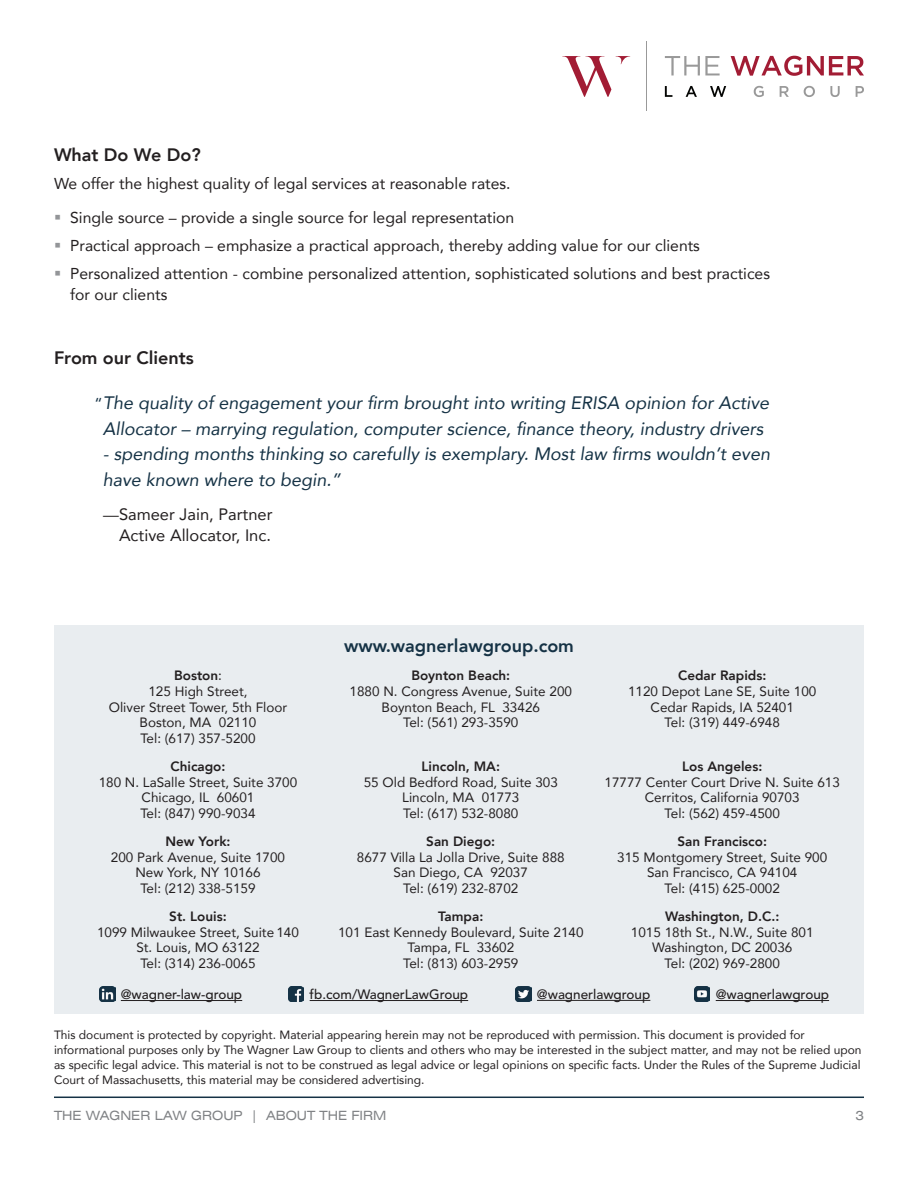
<style>
.page{position:relative;width:918px;height:1188px;background:#fff}
.page>*{position:absolute;margin:0;border:0;box-sizing:border-box;transform-origin:0 0}
.body_copy{font:italic 18px/25.5px "Avenir";color:#153245;text-align:center}
.subhead{font:800 18px "Avenir";color:#231f20}
.subhead-2{font:800 18px "Avenir";color:#153245}
.body_copy-2{font:16.5px/21px "Avenir";color:#231f20;text-align:right}
.body_copy-3{font:15.75px/21px "Avenir";color:#231f20}
.body_copy-4{font:13.5px/15.8px "Avenir";color:#231f20;text-align:center}
.body_copy-5{font:800 13.5px "Avenir";color:#231f20}
.body_copy-6{font:500 13.5px "Avenir";color:#231f20}
.t1{font:expanded 12.75px "Swiss 721 BT";color:#808285}
.bullets{font:12px/15px "Avenir";color:#231f20}
.s1{font-style:normal;font-size:15.75px}
.s2{font-size:15.75px}
.s3{font-weight:400}
</style>
<div class="page">
<svg style="left:731px;top:56px;width:133px;height:20px"></svg>
<svg style="left:665px;top:56px;width:55px;height:19px"></svg>
<svg style="left:665px;top:86px;width:61px;height:11px"></svg>
<svg style="left:754px;top:86px;width:110px;height:11px"></svg>
<hr style="left:646px;top:42px;width:1px;height:69px;background:#999">
<svg style="left:562px;top:56px;width:68px;height:41px"></svg>
<hr style="left:54px;top:1097px;width:810px;height:1px;background:#153245">
<div style="left:54px;top:625px;width:810px;height:389px;background:#e9edf0"></div>
<img style="left:100px;top:986px;width:15px;height:16px">
<hr style="left:121px;top:1000px;width:121px;height:1px;background:#231f20">
<img style="left:288px;top:986px;width:16px;height:16px">
<hr style="left:310px;top:1000px;width:158px;height:1px;background:#231f20">
<img style="left:516px;top:986px;width:15px;height:16px">
<hr style="left:537px;top:1000px;width:113px;height:1px;background:#231f20">
<img style="left:694px;top:986px;width:16px;height:16px">
<hr style="left:716px;top:1000px;width:113px;height:1px;background:#231f20">
<p class="subhead" style="left:54px;top:141px;width:148px">What Do We Do?</p>
<p class="body_copy-3" style="left:54px;top:172px;width:458px">We offer the highest quality of legal services at reasonable rates.</p>
<p class="body_copy-3" style="left:70px;top:207px;width:446px">Single source – provide a single source for legal representation</p>
<p class="body_copy-3" style="left:70px;top:235px;width:631px">Practical approach – emphasize a practical approach, thereby adding value for our clients</p>
<p class="body_copy-3" style="left:70px;top:262px;width:701px">Personalized attention - combine personalized attention, sophisticated solutions and best practices for our clients</p>
<p class="subhead" style="left:54px;top:343px;width:141px">From our Clients</p>
<p class="body_copy" style="left:94px;top:390px;width:676px"><span class="s1">“</span>The quality of engagement your firm brought into writing ERISA opinion for Active<br>Allocator – marrying regulation, computer science, finance theory, industry drivers</p>
<p class="body_copy" style="left:103px;top:441px;width:669px;text-align:left">- spending months thinking so carefully is exemplary. Most law firms wouldn’t even have known where to begin.”</p>
<p class="body_copy-2" style="left:103px;top:504px;width:171px"><span class="s2">—</span>Sameer Jain, Partner<br>Active Allocator, Inc.</p>
<p class="subhead-2" style="left:344px;top:631px;width:231px">www.wagnerlawgroup.com</p>
<p class="body_copy-5" style="left:411px;top:665px;width:100px">Boynton Beach:</p>
<p class="body_copy-4" style="left:350px;top:683px;width:224px">1880 N. Congress Avenue, Suite 200</p>
<p class="body_copy-4" style="left:382px;top:699px;width:160px">Boynton Beach, FL 33426</p>
<p class="body_copy-4" style="left:403px;top:714px;width:117px">Tel: (561) 293-3590</p>
<p class="body_copy-5" style="left:422px;top:756px;width:80px">Lincoln, MA:</p>
<p class="body_copy-4" style="left:364px;top:774px;width:196px">55 Old Bedford Road, Suite 303</p>
<p class="body_copy-4" style="left:402px;top:789px;width:119px">Lincoln, MA 01773</p>
<p class="body_copy-4" style="left:403px;top:805px;width:117px">Tel: (617) 532-8080</p>
<p class="body_copy-5" style="left:426px;top:831px;width:70px">San Diego:</p>
<p class="body_copy-4" style="left:357px;top:849px;width:209px">8677 Villa La Jolla Drive, Suite 888</p>
<p class="body_copy-4" style="left:394px;top:864px;width:136px">San Diego, CA 92037</p>
<p class="body_copy-4" style="left:403px;top:880px;width:117px">Tel: (619) 232-8702</p>
<p class="body_copy-5" style="left:438px;top:906px;width:47px">Tampa:</p>
<p class="body_copy-4" style="left:338px;top:924px;width:247px">101 East Kennedy Boulevard, Suite 2140</p>
<p class="body_copy-4" style="left:407px;top:939px;width:108px">Tampa, FL 33602</p>
<p class="body_copy-4" style="left:403px;top:955px;width:117px">Tel: (813) 603-2959</p>
<p class="body_copy-5" style="left:678px;top:665px;width:90px">Cedar Rapids:</p>
<p class="body_copy-4" style="left:628px;top:683px;width:190px">1120 Depot Lane SE, Suite 100</p>
<p class="body_copy-4" style="left:651px;top:699px;width:145px">Cedar Rapids, IA 52401</p>
<p class="body_copy-4" style="left:665px;top:714px;width:117px">Tel: (319) 449-6948</p>
<p class="body_copy-5" style="left:682px;top:756px;width:82px">Los Angeles:</p>
<p class="body_copy-4" style="left:605px;top:774px;width:237px">17777 Center Court Drive N. Suite 613</p>
<p class="body_copy-4" style="left:645px;top:789px;width:156px">Cerritos, California 90703</p>
<p class="body_copy-4" style="left:665px;top:805px;width:117px">Tel: (562) 459-4500</p>
<p class="body_copy-5" style="left:678px;top:831px;width:91px">San Francisco:</p>
<p class="body_copy-4" style="left:617px;top:849px;width:211px">315 Montgomery Street, Suite 900</p>
<p class="body_copy-4" style="left:647px;top:864px;width:152px">San Francisco, CA 94104</p>
<p class="body_copy-4" style="left:665px;top:880px;width:117px">Tel: (415) 625-0002</p>
<p class="body_copy-5" style="left:665px;top:906px;width:116px">Washington, D.C.:</p>
<p class="body_copy-4" style="left:631px;top:924px;width:184px">1015 18th St., N.W., Suite 801</p>
<p class="body_copy-4" style="left:652px;top:939px;width:142px">Washington, DC 20036</p>
<p class="body_copy-4" style="left:665px;top:955px;width:117px">Tel: (202) 969-2800</p>
<p class="body_copy-6" style="left:537px;top:987px;width:115px">@wagnerlawgroup</p>
<p class="body_copy-6" style="left:716px;top:987px;width:115px">@wagnerlawgroup</p>
<p class="body_copy-5" style="left:174px;top:665px;width:49px">Boston<span class="s3">:</span></p>
<p class="body_copy-4" style="left:109px;top:683px;width:180px">125 High Street,<br>Oliver Street Tower, 5th Floor</p>
<p class="body_copy-4" style="left:140px;top:714px;width:118px">Boston, MA 02110</p>
<p class="body_copy-4" style="left:140px;top:730px;width:117px">Tel: (617) 357-5200</p>
<p class="body_copy-5" style="left:171px;top:756px;width:56px">Chicago:</p>
<p class="body_copy-4" style="left:99px;top:774px;width:200px">180 N. LaSalle Street, Suite 3700</p>
<p class="body_copy-4" style="left:142px;top:789px;width:114px">Chicago, IL 60601</p>
<p class="body_copy-4" style="left:140px;top:805px;width:117px">Tel: (847) 990-9034</p>
<p class="body_copy-5" style="left:165px;top:831px;width:67px">New York:</p>
<p class="body_copy-4" style="left:111px;top:849px;width:176px">200 Park Avenue, Suite 1700</p>
<p class="body_copy-4" style="left:135px;top:864px;width:127px">New York, NY 10166</p>
<p class="body_copy-4" style="left:140px;top:880px;width:117px">Tel: (212) 338-5159</p>
<p class="body_copy-5" style="left:169px;top:906px;width:59px">St. Louis:</p>
<p class="body_copy-4" style="left:97px;top:924px;width:203px">1099 Milwaukee Street, Suite 140</p>
<p class="body_copy-4" style="left:136px;top:939px;width:125px">St. Louis, MO 63122</p>
<p class="body_copy-4" style="left:140px;top:955px;width:117px">Tel: (314) 236-0065</p>
<p class="body_copy-6" style="left:121px;top:987px;width:123px">@wagner-law-group</p>
<p class="body_copy-6" style="left:310px;top:987px;width:160px">fb.com/WagnerLawGroup</p>
<p class="bullets" style="left:54px;top:1027px;width:809px">This document is protected by copyright. Material appearing herein may not be reproduced with permission. This document is provided for informational purposes only by The Wagner Law Group to clients and others who may be interested in the subject matter, and may not be relied upon as specific legal advice. This material is not to be construed as legal advice or legal opinions on specific facts. Under the Rules of the Supreme Judicial Court of Massachusetts, this material may be considered advertising.</p>
<p class="t1" style="left:54px;top:1108px;width:334px">THE WAGNER LAW GROUP | ABOUT THE FIRM</p>
<p class="t1" style="left:855px;top:1108px;width:10px">3</p>
</div>
